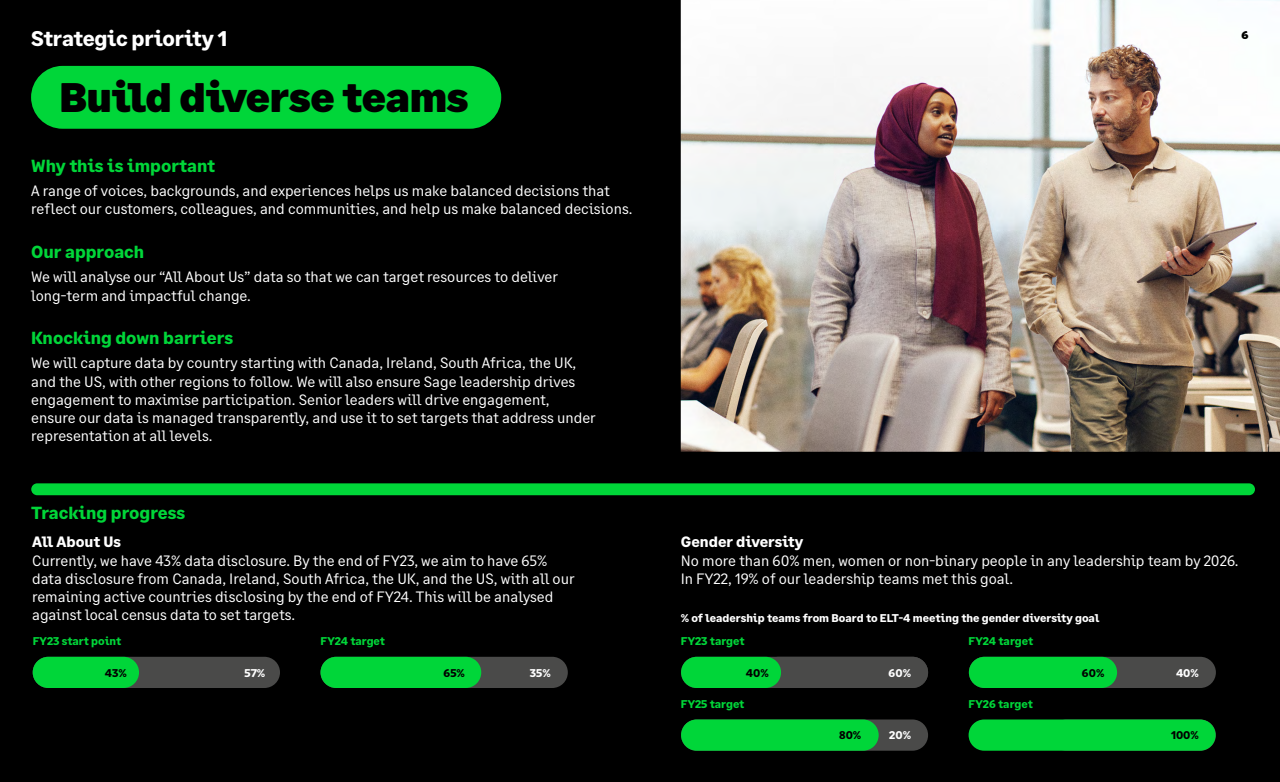
<style>
.page{position:relative;width:1280px;height:782px;background:#fff}
.page>*{position:absolute;margin:0;border:0;box-sizing:border-box;transform-origin:0 0}
.t1{font:900 41.25px "Sage Headline";letter-spacing:-.01em;color:#000}
.t2{font:700 21.25px "Sage Text";letter-spacing:-.015em;color:#fff}
.t3{font:700 17.5px "Sage Text";color:#00d639}
.t4{font:15px/18.1px "Sage Text";color:#fff}
.t5{font:700 15px "Sage Text";color:#fff}
.t6{font:700 11.25px "Sage Text";color:#fff}
.t7{font:700 11.25px "Sage Text";color:#00d639}
.t8{font:700 11.25px "Sage Text";color:#000}
.t9{font:900 11.25px "Sage Headline";color:#000}
</style>
<div class="page">
<div style="left:0;top:0;width:1280px;height:781px;background:#000"></div>
<img style="left:681px;top:0;width:599px;height:451px">
<div style="left:31px;top:483px;width:1224px;height:12px;background:#00d639;border-radius:6px"></div>
<div style="left:31px;top:66px;width:470px;height:63px;background:#00d639;border-radius:31px"></div>
<div style="left:33px;top:656px;width:247px;height:31px;background:#4a4a49;border-radius:16px"></div>
<div style="left:321px;top:656px;width:247px;height:31px;background:#4a4a49;border-radius:16px"></div>
<div style="left:33px;top:656px;width:106px;height:31px;background:#00d639;border-radius:16px"></div>
<div style="left:321px;top:656px;width:160px;height:31px;background:#00d639;border-radius:16px"></div>
<div style="left:681px;top:656px;width:247px;height:31px;background:#4a4a49;border-radius:16px"></div>
<div style="left:681px;top:719px;width:247px;height:31px;background:#4a4a49;border-radius:16px"></div>
<div style="left:969px;top:656px;width:247px;height:31px;background:#4a4a49;border-radius:16px"></div>
<div style="left:681px;top:656px;width:100px;height:31px;background:#00d639;border-radius:16px"></div>
<div style="left:969px;top:656px;width:148px;height:31px;background:#00d639;border-radius:16px"></div>
<div style="left:681px;top:719px;width:198px;height:31px;background:#00d639;border-radius:16px"></div>
<div style="left:969px;top:719px;width:247px;height:31px;background:#00d639;border-radius:16px"></div>
<h2 class="t2" style="left:31px;top:25px;width:198px">Strategic priority 1</h2>
<p class="t9" style="left:1242px;top:28px;width:9px">6</p>
<h1 class="t1" style="left:59px;top:71px;width:411px">Build diverse teams</h1>
<p class="t3" style="left:31px;top:155px;width:185px">Why this is important</p>
<p class="t4" style="left:31px;top:182px;width:603px">A range of voices, backgrounds, and experiences helps us make balanced decisions that reflect our customers, colleagues, and communities, and help us make balanced decisions.</p>
<p class="t3" style="left:31px;top:241px;width:115px">Our approach</p>
<p class="t4" style="left:31px;top:268px;width:528px">We will analyse our “All About Us” data so that we can target resources to deliver long-term and impactful change.</p>
<p class="t3" style="left:31px;top:327px;width:203px">Knocking down barriers</p>
<p class="t4" style="left:31px;top:354px;width:566px">We will capture data by country starting with Canada, Ireland, South Africa, the UK, and the US, with other regions to follow. We will also ensure Sage leadership drives engagement to maximise participation. Senior leaders will drive engagement, ensure our data is managed transparently, and use it to set targets that address under representation at all levels.</p>
<p class="t3" style="left:31px;top:501px;width:155px">Tracking progress</p>
<p class="t5" style="left:32px;top:532px;width:90px">All About Us</p>
<p class="t4" style="left:32px;top:551px;width:544px">Currently, we have 43% data disclosure. By the end of FY23, we aim to have 65% data disclosure from Canada, Ireland, South Africa, the UK, and the US, with all our remaining active countries disclosing by the end of FY24. This will be analysed against local census data to set targets.</p>
<p class="t5" style="left:681px;top:532px;width:124px">Gender diversity</p>
<p class="t4" style="left:681px;top:551px;width:559px">No more than 60% men, women or non-binary people in any leadership team by 2026.<br>In FY22, 19% of our leadership teams met this goal.</p>
<p class="t6" style="left:681px;top:610px;width:420px">% of leadership teams from Board to ELT-4 meeting the gender diversity goal</p>
<p class="t7" style="left:33px;top:634px;width:90px">FY23 start point</p>
<p class="t7" style="left:321px;top:634px;width:66px">FY24 target</p>
<p class="t7" style="left:681px;top:634px;width:65px">FY23 target</p>
<p class="t7" style="left:969px;top:634px;width:66px">FY24 target</p>
<p class="t8" style="left:105px;top:665px;width:24px">43%</p>
<p class="t6" style="left:245px;top:665px;width:22px">57%</p>
<p class="t8" style="left:444px;top:665px;width:23px">65%</p>
<p class="t6" style="left:530px;top:665px;width:22px">35%</p>
<p class="t8" style="left:746px;top:665px;width:24px">40%</p>
<p class="t6" style="left:889px;top:665px;width:24px">60%</p>
<p class="t6" style="left:1176px;top:665px;width:24px">40%</p>
<p class="t8" style="left:1082px;top:665px;width:24px">60%</p>
<p class="t7" style="left:681px;top:696px;width:65px">FY25 target</p>
<p class="t7" style="left:969px;top:696px;width:66px">FY26 target</p>
<p class="t8" style="left:839px;top:728px;width:24px">80%</p>
<p class="t6" style="left:889px;top:728px;width:23px">20%</p>
<p class="t8" style="left:1171px;top:728px;width:29px">100%</p>
</div>
